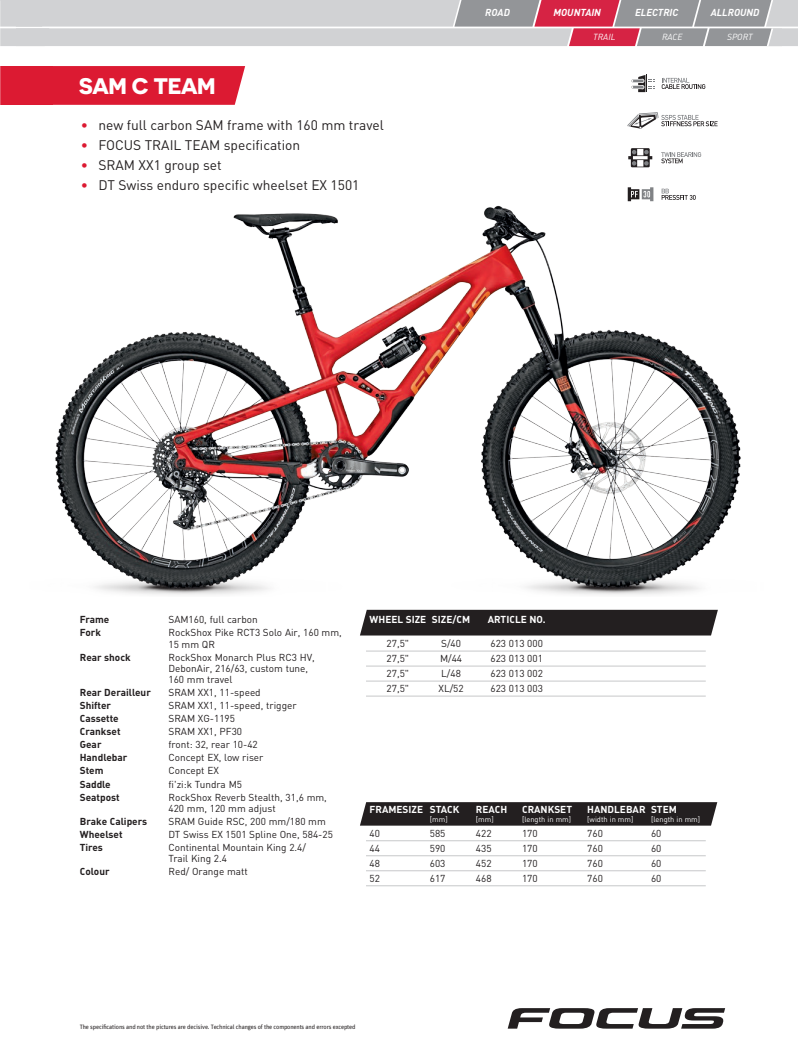
<style>
.page{position:relative;width:798px;height:1053px;background:#fff}
.page>*{position:absolute;margin:0;border:0;box-sizing:border-box;transform-origin:0 0}
.t1{font:700 22.5px "Novecentosanswide";letter-spacing:-.03em;color:#fff}
.t2{font:13.75px "DIN";color:#231f20}
.t3{font:10px/11.2px "DIN";color:#231f20}
.t4{font:700 10px "DIN";color:#231f20}
.t5{font:700 10px "DIN";color:#fff}
.t6{font:italic 700 10px "DIN";color:#fff}
.t7{font:8.75px "DIN Regular Italic Alt";color:#fff}
.t8{font:7.5px "DIN";color:#fff}
.t9{font:6.25px "Unit Pro";letter-spacing:-.02em;color:#231f20}
.s1{color:#dc1a32}
</style>
<div class="page">
<svg style="left:508px;top:1008px;width:217px;height:20px"></svg>
<div style="left:360px;top:609px;width:357px;height:26px;background:#231f20"></div>
<div style="left:360px;top:802px;width:357px;height:23px;background:#231f20"></div>
<img style="left:55px;top:205px;width:686px;height:390px">
<div style="left:16px;top:66px;width:224px;height:39px;background:#dc1a32"></div>
<hr style="left:366px;top:650px;width:339px;height:1px;background:#c7c8ca">
<hr style="left:366px;top:665px;width:339px;height:1px;background:#c7c8ca">
<hr style="left:366px;top:680px;width:339px;height:1px;background:#c7c8ca">
<hr style="left:366px;top:695px;width:339px;height:1px;background:#c7c8ca">
<hr style="left:366px;top:840px;width:339px;height:1px;background:#c7c8ca">
<hr style="left:366px;top:855px;width:339px;height:1px;background:#c7c8ca">
<hr style="left:366px;top:870px;width:339px;height:1px;background:#c7c8ca">
<hr style="left:366px;top:885px;width:339px;height:1px;background:#c7c8ca">
<svg style="left:661px;top:78px;width:44px;height:11px"></svg>
<svg style="left:631px;top:75px;width:23px;height:17px"></svg>
<svg style="left:627px;top:112px;width:90px;height:17px"></svg>
<svg style="left:661px;top:152px;width:40px;height:11px"></svg>
<svg style="left:628px;top:148px;width:24px;height:19px"></svg>
<div style="left:627px;top:177px;width:91px;height:35px;background:#fff"></div>
<svg style="left:661px;top:189px;width:34px;height:11px"></svg>
<svg style="left:627px;top:187px;width:26px;height:14px"></svg>
<div style="left:0;top:66px;width:52px;height:39px;background:#dc1a32"></div>
<svg style="left:0;top:0;width:797px;height:46px;background:#c5b6bb"></svg>
<hr style="left:797px;top:702px;width:1px;height:175px;background:#939598">
<hr style="left:797px;top:877px;width:1px;height:175px;background:#939598">
<h1 class="t1" style="left:79px;top:72px;width:138px">SAM C TEAM</h1>
<h2 class="t2" style="left:81px;top:116px;width:304px"><span class="s1">•</span> new full carbon SAM frame with 160 mm travel</h2>
<h2 class="t2" style="left:81px;top:136px;width:221px"><span class="s1">•</span> FOCUS TRAIL TEAM specification</h2>
<h2 class="t2" style="left:81px;top:156px;width:143px"><span class="s1">•</span> SRAM XX1 group set</h2>
<h2 class="t2" style="left:81px;top:176px;width:280px"><span class="s1">•</span> DT Swiss enduro specific wheelset EX 1501</h2>
<p class="t6" style="left:485px;top:6px;width:26px">ROAD</p>
<p class="t6" style="left:553px;top:6px;width:49px">MOUNTAIN</p>
<p class="t6" style="left:634px;top:6px;width:45px">ELECTRIC</p>
<p class="t6" style="left:710px;top:6px;width:50px">ALLROUND</p>
<p class="t7" style="left:593px;top:32px;width:24px">TRAIL</p>
<p class="t7" style="left:661px;top:32px;width:22px">RACE</p>
<p class="t7" style="left:727px;top:32px;width:27px">SPORT</p>
<p class="t4" style="left:80px;top:613px;width:31px">Frame</p>
<p class="t3" style="left:168px;top:614px;width:91px">SAM160, full carbon</p>
<p class="t4" style="left:80px;top:626px;width:23px">Fork</p>
<p class="t3" style="left:168px;top:627px;width:175px">RockShox Pike RCT3 Solo Air, 160 mm,<br>15 mm QR</p>
<p class="t4" style="left:80px;top:650px;width:52px">Rear shock</p>
<p class="t3" style="left:168px;top:651px;width:148px">RockShox Monarch Plus RC3 HV,<br>DebonAir, 216/63, custom tune,<br>160 mm travel</p>
<p class="t4" style="left:80px;top:686px;width:73px">Rear Derailleur</p>
<p class="t3" style="left:168px;top:686px;width:94px">SRAM XX1, 11-speed</p>
<p class="t4" style="left:80px;top:699px;width:33px">Shifter</p>
<p class="t3" style="left:168px;top:699px;width:130px">SRAM XX1, 11-speed, trigger</p>
<p class="t4" style="left:80px;top:712px;width:40px">Cassette</p>
<p class="t3" style="left:168px;top:713px;width:68px">SRAM XG-1195</p>
<p class="t4" style="left:80px;top:725px;width:42px">Crankset</p>
<p class="t3" style="left:168px;top:726px;width:75px">SRAM XX1, PF30</p>
<p class="t4" style="left:80px;top:738px;width:23px">Gear</p>
<p class="t3" style="left:168px;top:739px;width:91px">front: 32, rear 10-42</p>
<p class="t4" style="left:80px;top:751px;width:49px">Handlebar</p>
<p class="t3" style="left:168px;top:752px;width:96px">Concept EX, low riser</p>
<p class="t4" style="left:80px;top:764px;width:25px">Stem</p>
<p class="t3" style="left:168px;top:765px;width:52px">Concept EX</p>
<p class="t4" style="left:80px;top:777px;width:32px">Saddle</p>
<p class="t3" style="left:168px;top:778px;width:75px">fi'zi:k Tundra M5</p>
<p class="t4" style="left:80px;top:790px;width:41px">Seatpost</p>
<p class="t3" style="left:168px;top:791px;width:160px">RockShox Reverb Stealth, 31,6 mm,<br>420 mm, 120 mm adjust</p>
<p class="t4" style="left:80px;top:814px;width:69px">Brake Calipers</p>
<p class="t3" style="left:168px;top:815px;width:159px">SRAM Guide RSC, 200 mm/180 mm</p>
<p class="t4" style="left:80px;top:827px;width:44px">Wheelset</p>
<p class="t3" style="left:168px;top:828px;width:166px">DT Swiss EX 1501 Spline One, 584-25</p>
<p class="t4" style="left:80px;top:840px;width:25px">Tires</p>
<p class="t3" style="left:168px;top:841px;width:139px">Continental Mountain King 2.4/<br>Trail King 2.4</p>
<p class="t4" style="left:80px;top:864px;width:31px">Colour</p>
<p class="t3" style="left:168px;top:865px;width:81px">Red/ Orange matt</p>
<p class="t5" style="left:369px;top:613px;width:102px">WHEEL SIZE SIZE/CM</p>
<p class="t5" style="left:487px;top:613px;width:60px">ARTICLE NO.</p>
<p class="t3" style="left:386px;top:637px;width:24px">27,5"</p>
<p class="t3" style="left:441px;top:637px;width:21px">S/40</p>
<p class="t3" style="left:490px;top:637px;width:54px">623 013 000</p>
<p class="t3" style="left:386px;top:652px;width:24px">27,5"</p>
<p class="t3" style="left:440px;top:652px;width:24px">M/44</p>
<p class="t3" style="left:490px;top:652px;width:54px">623 013 001</p>
<p class="t3" style="left:386px;top:667px;width:24px">27,5"</p>
<p class="t3" style="left:441px;top:667px;width:21px">L/48</p>
<p class="t3" style="left:490px;top:667px;width:54px">623 013 002</p>
<p class="t3" style="left:386px;top:682px;width:24px">27,5"</p>
<p class="t3" style="left:438px;top:682px;width:27px">XL/52</p>
<p class="t3" style="left:490px;top:682px;width:54px">623 013 003</p>
<p class="t5" style="left:369px;top:802px;width:91px">FRAMESIZE STACK</p>
<p class="t5" style="left:476px;top:802px;width:33px">REACH</p>
<p class="t5" style="left:522px;top:802px;width:51px">CRANKSET</p>
<p class="t5" style="left:587px;top:802px;width:91px">HANDLEBAR STEM</p>
<p class="t8" style="left:429px;top:814px;width:19px">[mm]</p>
<p class="t8" style="left:476px;top:814px;width:19px">[mm]</p>
<p class="t8" style="left:522px;top:814px;width:51px">[length in mm]</p>
<p class="t8" style="left:587px;top:814px;width:48px">[width in mm]</p>
<p class="t8" style="left:650px;top:814px;width:51px">[length in mm]</p>
<p class="t3" style="left:369px;top:827px;width:12px">40</p>
<p class="t3" style="left:429px;top:827px;width:17px">585</p>
<p class="t3" style="left:476px;top:827px;width:17px">422</p>
<p class="t3" style="left:522px;top:827px;width:17px">170</p>
<p class="t3" style="left:587px;top:827px;width:17px">760</p>
<p class="t3" style="left:650px;top:827px;width:12px">60</p>
<p class="t3" style="left:369px;top:842px;width:12px">44</p>
<p class="t3" style="left:429px;top:842px;width:17px">590</p>
<p class="t3" style="left:476px;top:842px;width:17px">435</p>
<p class="t3" style="left:522px;top:842px;width:17px">170</p>
<p class="t3" style="left:587px;top:842px;width:17px">760</p>
<p class="t3" style="left:650px;top:842px;width:12px">60</p>
<p class="t3" style="left:369px;top:857px;width:12px">48</p>
<p class="t3" style="left:429px;top:857px;width:17px">603</p>
<p class="t3" style="left:476px;top:857px;width:17px">452</p>
<p class="t3" style="left:522px;top:857px;width:17px">170</p>
<p class="t3" style="left:587px;top:857px;width:17px">760</p>
<p class="t3" style="left:650px;top:857px;width:12px">60</p>
<p class="t3" style="left:369px;top:872px;width:12px">52</p>
<p class="t3" style="left:429px;top:872px;width:17px">617</p>
<p class="t3" style="left:476px;top:872px;width:17px">468</p>
<p class="t3" style="left:522px;top:872px;width:17px">170</p>
<p class="t3" style="left:587px;top:872px;width:17px">760</p>
<p class="t3" style="left:650px;top:872px;width:12px">60</p>
<p class="t9" style="left:80px;top:1022px;width:277px">The specifications and not the pictures are decisive. Technical changes of the components and errors excepted</p>
</div>
